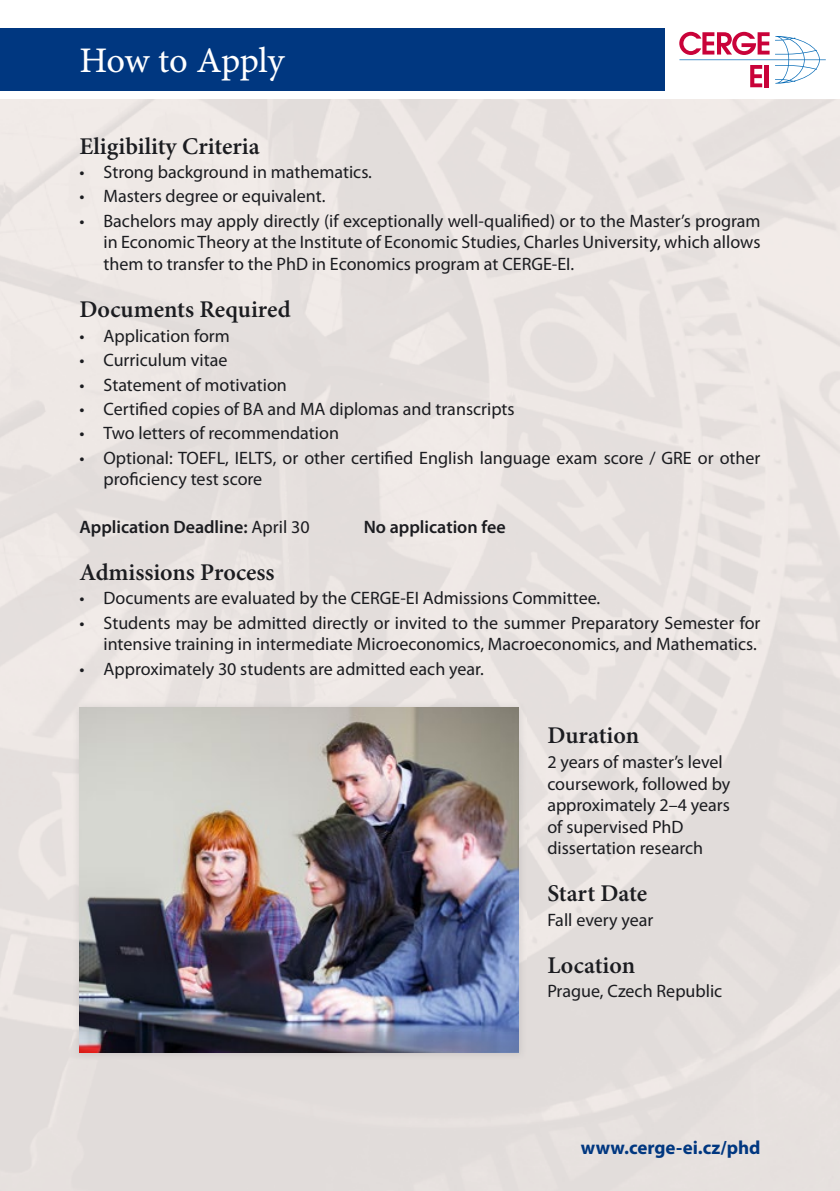
<style>
.page{position:relative;width:840px;height:1191px;background:#fff}
.page>*{position:absolute;margin:0;border:0;box-sizing:border-box;transform-origin:0 0}
.t1{font:36px "Minion Pro Capt";letter-spacing:-.015em;color:#fff}
.t2{font:600 24px "Minion Pro";color:#1b1c20}
.t3{font:700 19px "Myriad Pro";color:#003780}
.t4{font:18px/21.6px "Myriad Pro";color:#1b1c20}
.t5{font:600 18px "Myriad Pro";color:#1b1c20}
.s1{font-weight:400}
</style>
<div class="page">
<div style="left:0;top:28px;width:663px;height:63px;background:#003780"></div>
<svg style="left:679px;top:32px;width:146px;height:55px"></svg>
<img style="left:72px;top:699px;width:454px;height:360px">
<img style="left:79px;top:707px;width:439px;height:346px">
<h1 class="t1" style="left:79px;top:39px;width:206px">How to Apply</h1>
<h2 class="t2" style="left:79px;top:132px;width:182px">Eligibility Criteria</h2>
<p class="t4" style="left:79px;top:161px;width:294px">• Strong background in mathematics.</p>
<p class="t4" style="left:79px;top:186px;width:247px">• Masters degree or equivalent.</p>
<p class="t4" style="left:103px;top:210px;width:658px;text-align:justify;text-indent:-24px">• Bachelors may apply directly (if exceptionally well-qualified) or to the Master’s program in Economic Theory at the Institute of Economic Studies, Charles University, which allows them to transfer to the PhD in Economics program at CERGE-EI.</p>
<h2 class="t2" style="left:79px;top:295px;width:212px">Documents Required</h2>
<p class="t4" style="left:79px;top:325px;width:152px">• Application form</p>
<p class="t4" style="left:79px;top:350px;width:149px">• Curriculum vitae</p>
<p class="t4" style="left:79px;top:374px;width:209px">• Statement of motivation</p>
<p class="t4" style="left:79px;top:398px;width:436px">• Certified copies of BA and MA diplomas and transcripts</p>
<p class="t4" style="left:79px;top:423px;width:261px">• Two letters of recommendation</p>
<p class="t4" style="left:103px;top:447px;width:658px;text-indent:-24px">• Optional: TOEFL, IELTS, or other certified English language exam score / GRE or other proficiency test score</p>
<p class="t5" style="left:79px;top:516px;width:231px">Application Deadline: <span class="s1">April 30</span></p>
<p class="t5" style="left:363px;top:516px;width:143px">No application fee</p>
<h2 class="t2" style="left:79px;top:558px;width:197px">Admissions Process</h2>
<p class="t4" style="left:79px;top:588px;width:522px">• Documents are evaluated by the CERGE-EI Admissions Committee.</p>
<p class="t4" style="left:79px;top:612px;width:682px;text-align:right">• Students may be admitted directly or invited to the summer Preparatory Semester for intensive training in intermediate Microeconomics, Macroeconomics, and Mathematics.</p>
<p class="t4" style="left:79px;top:658px;width:405px">• Approximately 30 students are admitted each year.</p>
<h2 class="t2" style="left:547px;top:721px;width:93px">Duration</h2>
<p class="t4" style="left:547px;top:751px;width:184px">2 years of master’s level coursework, followed by approximately 2–4 years of supervised PhD dissertation research</p>
<h2 class="t2" style="left:547px;top:879px;width:101px">Start Date</h2>
<p class="t4" style="left:547px;top:909px;width:107px">Fall every year</p>
<h2 class="t2" style="left:547px;top:951px;width:89px">Location</h2>
<p class="t4" style="left:547px;top:981px;width:176px">Prague, Czech Republic</p>
<p class="t3" style="left:580px;top:1137px;width:181px">www.cerge-ei.cz/phd</p>
</div>
